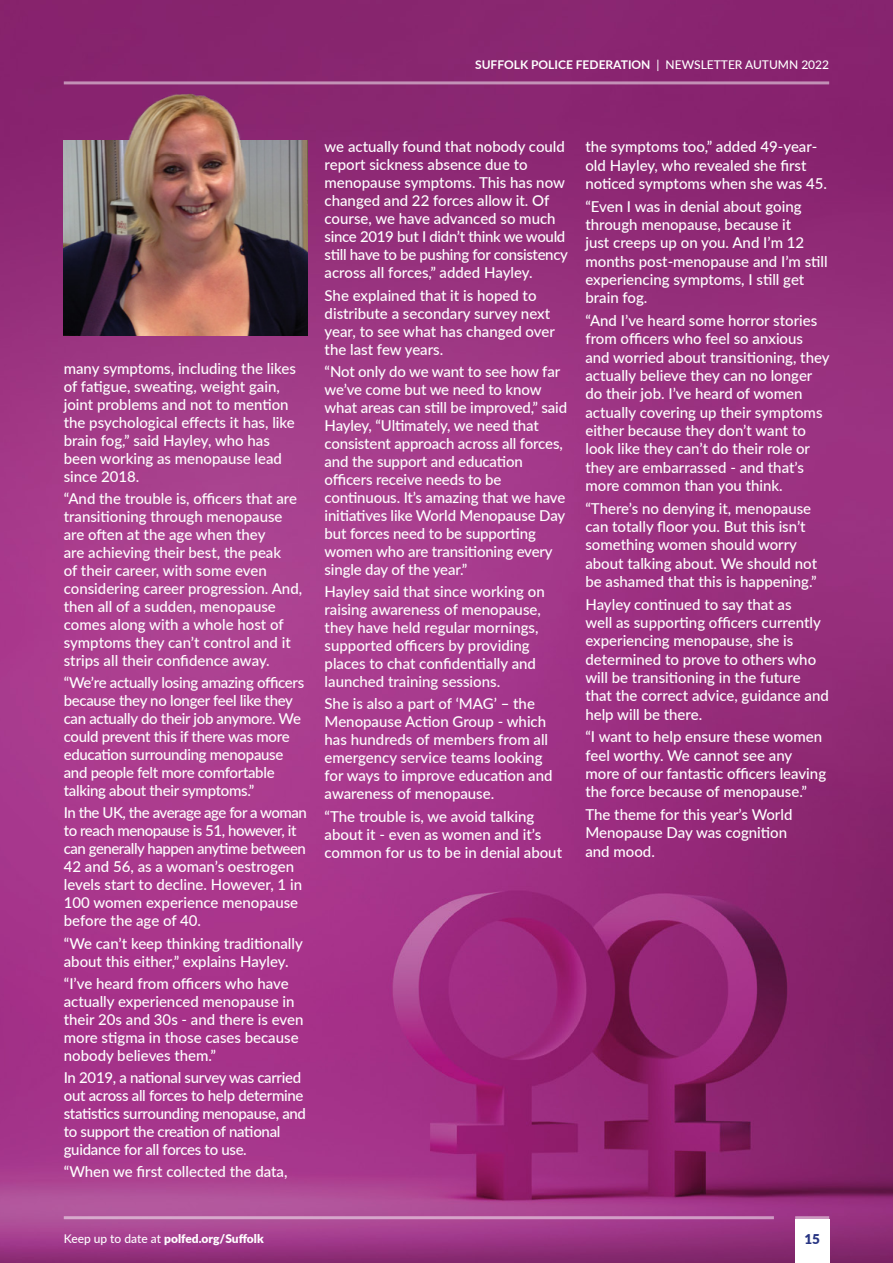
<style>
.page{position:relative;width:893px;height:1263px;background:#fff}
.page>*{position:absolute;margin:0;border:0;box-sizing:border-box;transform-origin:0 0}
.t1{font:500 15px/18px "Lato";color:#fff}
.t2{font:500 15px/18px "Lato";letter-spacing:-.02em;color:#fff}
.t3{font:900 13.5px "Lato";color:#283583}
.t4{font:700 12px "Lato";color:#fff}
.t5{font:900 12px "Lato";color:#fff}
.s1{font-weight:500}
</style>
<div class="page">
<img style="left:0;top:0;width:893px;height:1263px">
<img style="left:64px;top:153px;width:244px;height:183px">
<img style="left:64px;top:60px;width:244px;height:93px">
<div style="left:795px;top:1219px;width:34px;height:44px;background:#fff"></div>
<hr style="left:795px;top:1216px;width:34px;height:3px;background:#fff">
<hr style="left:64px;top:1216px;width:710px;height:3px;background:#fff">
<hr style="left:64px;top:81px;width:765px;height:3px;background:#fff">
<p class="t4" style="left:475px;top:56px;width:356px">SUFFOLK POLICE FEDERATION <span class="s1">| NEWSLETTER AUTUMN 2022</span></p>
<p class="t1" style="left:64px;top:358px;width:234px">many symptoms, including the likes of fatigue, sweating, weight gain, joint problems and not to mention the psychological effects it has, like brain fog,” said Hayley, who has been working as menopause lead since 2018.</p>
<p class="t1" style="left:64px;top:489px;width:240px">“And the trouble is, officers that are transitioning through menopause are often at the age when they<br>are achieving their best, the peak<br>of their career, with some even considering career progression. And, then all of a sudden, menopause comes along with a whole host of symptoms they can’t control and it strips all their confidence away.</p>
<p class="t2" style="left:64px;top:673px;width:242px">“We’re actually losing amazing officers because they no longer feel like they can actually do their job anymore. We could prevent this if there was more education surrounding menopause and people felt more comfortable talking about their symptoms.”</p>
<p class="t1" style="left:64px;top:803px;width:245px">In the UK, the average age for a woman to reach menopause is 51, however, it can generally happen anytime between 42 and 56, as a woman’s oestrogen levels start to decline. However, 1 in 100 women experience menopause before the age of 40.</p>
<p class="t1" style="left:64px;top:933px;width:241px">“We can’t keep thinking traditionally about this either,” explains Hayley.</p>
<p class="t1" style="left:64px;top:974px;width:241px">“I’ve heard from officers who have actually experienced menopause in their 20s and 30s - and there is even more stigma in those cases because nobody believes them.”</p>
<p class="t2" style="left:64px;top:1068px;width:244px">In 2019, a national survey was carried out across all forces to help determine statistics surrounding menopause, and to support the creation of national guidance for all forces to use.</p>
<p class="t1" style="left:64px;top:1162px;width:225px">“When we first collected the data,</p>
<p class="t1" style="left:325px;top:137px;width:245px">we actually found that nobody could report sickness absence due to menopause symptoms. This has now changed and 22 forces allow it. Of course, we have advanced so much since 2019 but I didn’t think we would still have to be pushing for consistency across all forces,” added Hayley.</p>
<p class="t1" style="left:325px;top:286px;width:232px">She explained that it is hoped to distribute a secondary survey next year, to see what has changed over the last few years.</p>
<p class="t1" style="left:325px;top:362px;width:244px">“Not only do we want to see how far we’ve come but we need to know what areas can still be improved,” said Hayley, “Ultimately, we need that consistent approach across all forces, and the support and education officers receive needs to be continuous. It’s amazing that we have initiatives like World Menopause Day but forces need to be supporting women who are transitioning every single day of the year.”</p>
<p class="t1" style="left:325px;top:582px;width:222px">Hayley said that since working on raising awareness of menopause, they have held regular mornings, supported officers by providing places to chat confidentially and launched training sessions.</p>
<p class="t1" style="left:325px;top:694px;width:229px">She is also a part of ‘MAG’ – the<br>Menopause Action Group - which has hundreds of members from all emergency service teams looking for ways to improve education and awareness of menopause.</p>
<p class="t1" style="left:325px;top:806px;width:239px">“The trouble is, we avoid talking about it - even as women and it’s common for us to be in denial about</p>
<p class="t1" style="left:585px;top:137px;width:243px">the symptoms too,” added 49-year&shy;old Hayley, who revealed she first noticed symptoms when she was 45.</p>
<p class="t1" style="left:585px;top:196px;width:244px">“Even I was in denial about going through menopause, because it<br>just creeps up on you. And I’m 12 months post-menopause and I’m still experiencing symptoms, I still get brain fog.</p>
<p class="t1" style="left:585px;top:311px;width:246px">“And I’ve heard some horror stories from officers who feel so anxious and worried about transitioning, they actually believe they can no longer do their job. I’ve heard of women actually covering up their symptoms either because they don’t want to look like they can’t do their role or they are embarrassed - and that’s more common than you think.</p>
<p class="t1" style="left:585px;top:498px;width:233px">“There’s no denying it, menopause can totally floor you. But this isn’t something women should worry about talking about. We should not be ashamed that this is happening.”</p>
<p class="t1" style="left:585px;top:594px;width:245px">Hayley continued to say that as<br>well as supporting officers currently experiencing menopause, she is determined to prove to others who will be transitioning in the future that the correct advice, guidance and help will be there.</p>
<p class="t1" style="left:585px;top:727px;width:242px">“I want to help ensure these women feel worthy. We cannot see any more of our fantastic officers leaving the force because of menopause.”</p>
<p class="t1" style="left:585px;top:805px;width:209px">The theme for this year’s World<br>Menopause Day was cognition and mood.</p>
<p class="t5" style="left:64px;top:1229px;width:201px"><span class="s1">Keep up to date at</span> polfed.org/Suffolk</p>
<p class="t3" style="left:804px;top:1229px;width:17px">15</p>
</div>
